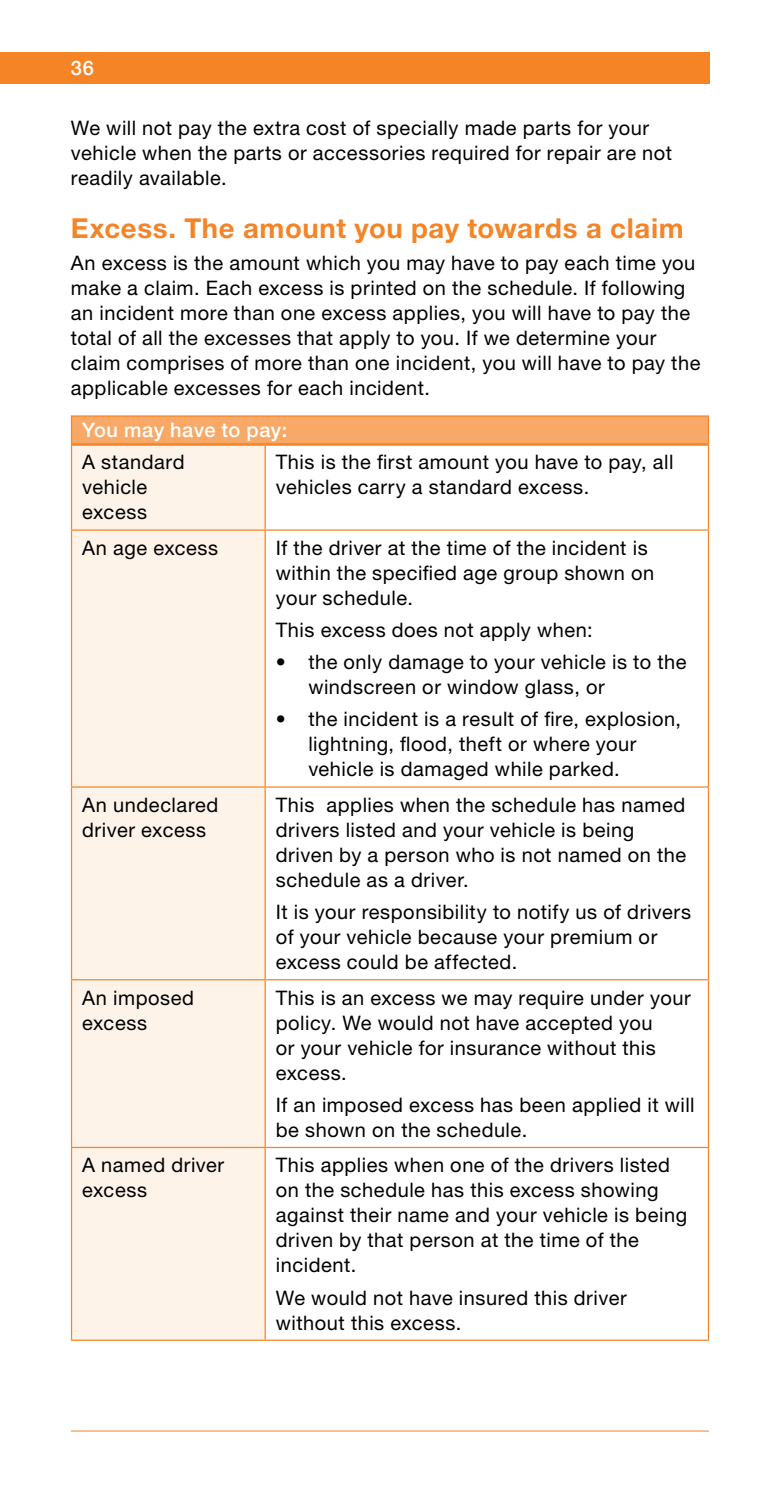
<style>
.page{position:relative;width:780px;height:1489px;background:#fff}
.page>*{position:absolute;margin:0;border:0;box-sizing:border-box;transform-origin:0 0}
.t1{font:700 27.5px "Helvetica Neue LT Std";letter-spacing:.025em;color:#f58426}
.t2{font:20px/25px "Helvetica Neue LT Std";letter-spacing:.025em;color:#000}
.t3{font:500 20px "Helvetica Neue LT Std";letter-spacing:.015em;color:#fff}
</style>
<div class="page">
<div style="left:0;top:52px;width:709px;height:32px;background:#f58426"></div>
<hr style="left:71px;top:1430px;width:638px;height:1px;background:#f58426">
<div style="left:71px;top:416px;width:637px;height:28px;background:#f8a967"></div>
<div style="left:72px;top:446px;width:192px;height:893px;background:#fef3e9"></div>
<svg style="left:71px;top:416px;width:1px;height:28px"></svg>
<hr style="left:71px;top:415px;width:194px;height:1px;background:#f58426">
<hr style="left:265px;top:415px;width:444px;height:1px;background:#f58426">
<hr style="left:707px;top:416px;width:2px;height:28px;background:#f58426">
<hr style="left:72px;top:443px;width:193px;height:3px;background:#f58426">
<hr style="left:265px;top:443px;width:442px;height:3px;background:#f58426">
<hr style="left:71px;top:444px;width:1px;height:85px;background:#f58426">
<hr style="left:71px;top:530px;width:1px;height:256px;background:#f58426">
<hr style="left:71px;top:787px;width:1px;height:192px;background:#f58426">
<hr style="left:71px;top:980px;width:1px;height:166px;background:#f58426">
<hr style="left:71px;top:1147px;width:1px;height:192px;background:#f58426">
<hr style="left:71px;top:529px;width:194px;height:1px;background:#f58426">
<hr style="left:71px;top:786px;width:194px;height:1px;background:#f58426">
<hr style="left:71px;top:979px;width:194px;height:1px;background:#f58426">
<hr style="left:71px;top:1146px;width:194px;height:1px;background:#f58426">
<hr style="left:71px;top:1339px;width:194px;height:1px;background:#f58426">
<hr style="left:264px;top:446px;width:2px;height:83px;background:#f58426">
<hr style="left:264px;top:530px;width:2px;height:256px;background:#f58426">
<hr style="left:264px;top:787px;width:2px;height:192px;background:#f58426">
<hr style="left:264px;top:980px;width:2px;height:166px;background:#f58426">
<hr style="left:264px;top:1147px;width:2px;height:192px;background:#f58426">
<hr style="left:707px;top:444px;width:2px;height:85px;background:#f58426">
<hr style="left:707px;top:530px;width:2px;height:256px;background:#f58426">
<hr style="left:707px;top:787px;width:2px;height:192px;background:#f58426">
<hr style="left:707px;top:980px;width:2px;height:166px;background:#f58426">
<hr style="left:707px;top:1147px;width:2px;height:192px;background:#f58426">
<hr style="left:265px;top:529px;width:444px;height:1px;background:#f58426">
<hr style="left:265px;top:786px;width:444px;height:1px;background:#f58426">
<hr style="left:265px;top:979px;width:444px;height:1px;background:#f58426">
<hr style="left:265px;top:1146px;width:444px;height:1px;background:#f58426">
<hr style="left:265px;top:1339px;width:444px;height:1px;background:#f58426">
<p class="t3" style="left:71px;top:56px;width:25px">36</p>
<p class="t2" style="left:71px;top:115px;width:602px">We will not pay the extra cost of specially made parts for your vehicle when the parts or accessories required for repair are not readily available.</p>
<h1 class="t1" style="left:71px;top:211px;width:614px">Excess. The amount you pay towards a claim</h1>
<p class="t2" style="left:71px;top:250px;width:631px">An excess is the amount which you may have to pay each time you make a claim. Each excess is printed on the schedule. If following an incident more than one excess applies, you will have to pay the total of all the excesses that apply to you. If we determine your claim comprises of more than one incident, you will have to pay the applicable excesses for each incident.</p>
<p class="t3" style="left:82px;top:418px;width:207px">You may have to pay:</p>
<p class="t2" style="left:82px;top:449px;width:104px">A standard vehicle excess</p>
<p class="t2" style="left:276px;top:449px;width:399px">This is the first amount you have to pay, all vehicles carry a standard excess.</p>
<p class="t2" style="left:82px;top:535px;width:138px">An age excess</p>
<p class="t2" style="left:276px;top:535px;width:380px">If the driver at the time of the incident is within the specified age group shown on your schedule.</p>
<p class="t2" style="left:276px;top:617px;width:318px">This excess does not apply when:</p>
<p class="t2" style="left:308px;top:649px;width:379px;text-indent:-32px">• the only damage to your vehicle is to the windscreen or window glass, or</p>
<p class="t2" style="left:308px;top:706px;width:374px;text-indent:-32px">• the incident is a result of fire, explosion, lightning, flood, theft or where your vehicle is damaged while parked.</p>
<p class="t2" style="left:82px;top:792px;width:138px">An undeclared driver excess</p>
<p class="t2" style="left:276px;top:792px;width:412px">This applies when the schedule has named drivers listed and your vehicle is being driven by a person who is not named on the schedule as a driver.</p>
<p class="t2" style="left:276px;top:899px;width:416px">It is your responsibility to notify us of drivers of your vehicle because your premium or excess could be affected.</p>
<p class="t2" style="left:82px;top:984px;width:113px">An imposed excess</p>
<p class="t2" style="left:276px;top:984px;width:416px">This is an excess we may require under your policy. We would not have accepted you<br>or your vehicle for insurance without this excess.</p>
<p class="t2" style="left:276px;top:1091px;width:420px">If an imposed excess has been applied it will be shown on the schedule.</p>
<p class="t2" style="left:82px;top:1152px;width:144px">A named driver excess</p>
<p class="t2" style="left:276px;top:1152px;width:413px">This applies when one of the drivers listed on the schedule has this excess showing against their name and your vehicle is being driven by that person at the time of the incident.</p>
<p class="t2" style="left:276px;top:1284px;width:352px">We would not have insured this driver without this excess.</p>
</div>
